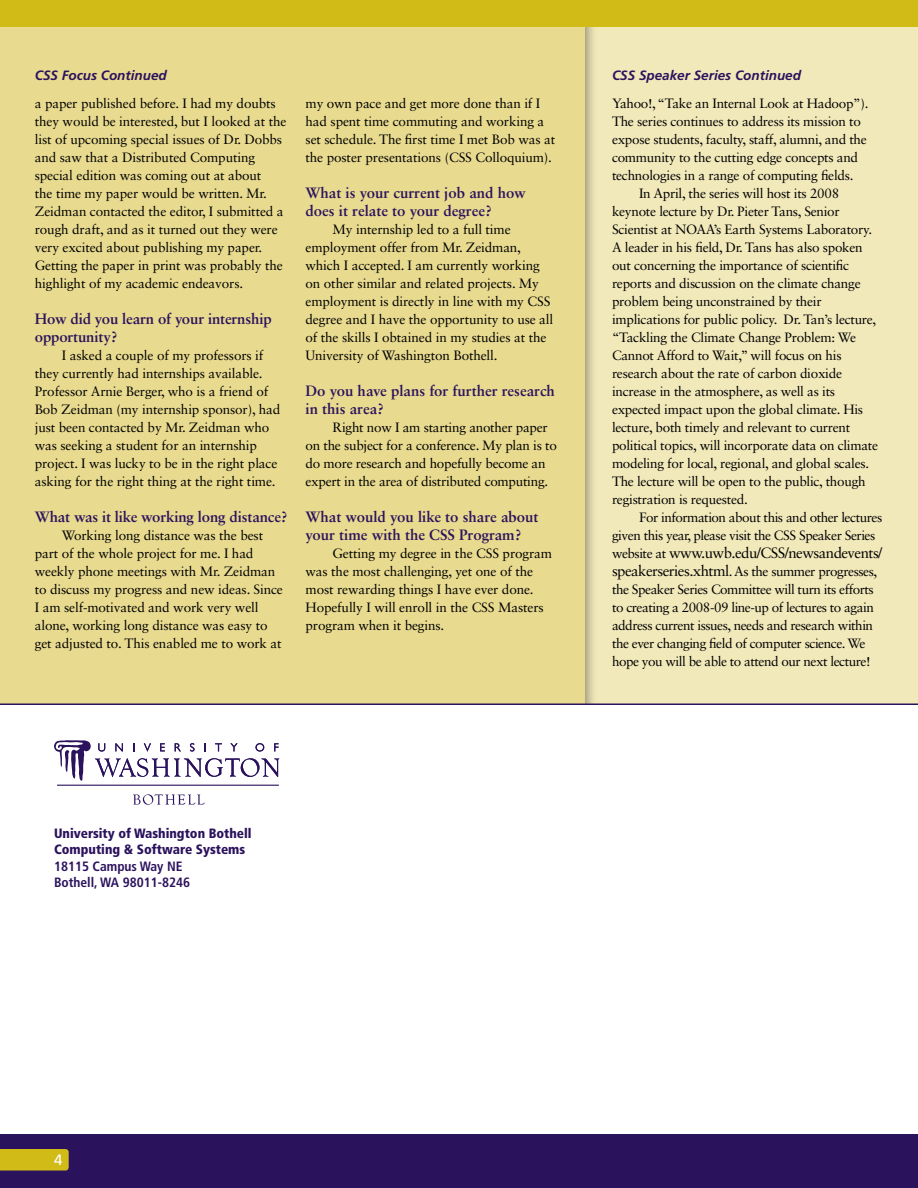
<style>
.page{position:relative;width:918px;height:1188px;background:#fff}
.page>*{position:absolute;margin:0;border:0;box-sizing:border-box;transform-origin:0 0}
.Body_Copy_no_indent{font:700 15px/18px "Sabon LT Std";color:#2b125d}
.Paragraph_Style_1{font:700 15px/18px "Sabon LT Std";letter-spacing:-.01em;color:#2b125d}
.Body_Copy_with_indent{font:15px "Sabon LT Std";letter-spacing:-.035em;color:#000}
.t1{font:15px "Frutiger";color:#fff}
.Paragraph_Style_1-2{font:13.5px/18px "Sabon LT Std";letter-spacing:-.01em;color:#000}
.Body_Copy_with_indent-2{font:13.5px/18px "Sabon LT Std";letter-spacing:-.02em;color:#000}
.Body_Copy_no_indent-2{font:900 condensed 13.5px "Frutiger LT Std";color:#2b125d}
.t2{font:italic 700 13.5px "Frutiger LT Std";color:#2b125d}
.Body_Copy_no_indent-3{font:700 condensed 13.5px "Frutiger LT Std";color:#2b125d}
.s1{font-size:13.5px}
.s2{font-size:15px}
</style>
<div class="page">
<div style="left:0;top:0;width:918px;height:704px;background:#f2e9bb"></div>
<div style="left:0;top:0;width:599px;height:704px;background:#000;opacity:.5"></div>
<div style="left:0;top:0;width:585px;height:704px;background:#e8da8f"></div>
<div style="left:0;top:1134px;width:918px;height:54px;background:#2b125d"></div>
<div style="left:0;top:1149px;width:69px;height:22px;background:#d1bb17"></div>
<svg style="left:133px;top:794px;width:72px;height:11px"></svg>
<hr style="left:57px;top:785px;width:222px;height:1px;background:#2b125d">
<svg style="left:54px;top:740px;width:225px;height:41px"></svg>
<hr style="left:0;top:704px;width:918px;height:1px;background:#2b125d">
<div style="left:0;top:0;width:918px;height:27px;background:#d1bb17"></div>
<p class="t2" style="left:35px;top:67px;width:134px">CSS Focus Continued</p>
<p class="t2" style="left:612px;top:67px;width:191px">CSS Speaker Series Continued</p>
<p class="Paragraph_Style_1-2" style="left:35px;top:94px;width:253px">a paper published before. I had my doubts they would be interested, but I looked at the list of upcoming special issues of Dr. Dobbs and saw that a Distributed Computing special edition was coming out at about<br>the time my paper would be written. Mr.<br>Zeidman contacted the editor, I submitted a rough draft, and as it turned out they were very excited about publishing my paper.<br>Getting the paper in print was probably the highlight of my academic endeavors.</p>
<p class="Paragraph_Style_1" style="left:35px;top:309px;width:238px">How did you learn of your internship opportunity?</p>
<p class="Paragraph_Style_1-2" style="left:35px;top:346px;width:247px;text-indent:27px">I asked a couple of my professors if they currently had internships available.<br>Professor Arnie Berger, who is a friend of Bob Zeidman (my internship sponsor), had just been contacted by Mr. Zeidman who was seeking a student for an internship project. I was lucky to be in the right place asking for the right thing at the right time.</p>
<p class="Body_Copy_no_indent" style="left:35px;top:507px;width:254px">What was it like working long distance?</p>
<p class="Paragraph_Style_1-2" style="left:35px;top:526px;width:250px;text-indent:27px">Working long distance was the best part of the whole project for me. I had weekly phone meetings with Mr. Zeidman to discuss my progress and new ideas. Since I am self-motivated and work very well alone, working long distance was easy to get adjusted to. This enabled me to work at</p>
<p class="Paragraph_Style_1-2" style="left:306px;top:94px;width:251px">my own pace and get more done than if I had spent time commuting and working a set schedule. The first time I met Bob was at the poster presentations (CSS Colloquium).</p>
<p class="Body_Copy_no_indent" style="left:306px;top:183px;width:222px">What is your current job and how does it relate to your degree?</p>
<p class="Paragraph_Style_1-2" style="left:306px;top:220px;width:249px;text-indent:27px">My internship led to a full time employment offer from Mr. Zeidman, which I accepted. I am currently working on other similar and related projects. My employment is directly in line with my CSS degree and I have the opportunity to use all of the skills I obtained in my studies at the University of Washington Bothell.</p>
<p class="Body_Copy_no_indent" style="left:306px;top:381px;width:251px">Do you have plans for further research in this area?</p>
<p class="Paragraph_Style_1-2" style="left:306px;top:418px;width:253px;text-indent:27px">Right now I am starting another paper on the subject for a conference. My plan is to do more research and hopefully become an expert in the area of distributed computing.</p>
<p class="Body_Copy_no_indent" style="left:306px;top:507px;width:234px">What would you like to share about your time with the CSS Program?</p>
<p class="Paragraph_Style_1-2" style="left:306px;top:544px;width:248px;text-indent:27px">Getting my degree in the CSS program was the most challenging, yet one of the most rewarding things I have ever done.<br>Hopefully I will enroll in the CSS Masters program when it begins.</p>
<p class="Body_Copy_with_indent-2" style="left:612px;top:94px;width:258px">Yahoo!, “Take an Internal Look at Hadoop”).<br>The series continues to address its mission to expose students, faculty, staff, alumni, and the community to the cutting edge concepts and technologies in a range of computing fields.</p>
<p class="Body_Copy_with_indent-2" style="left:612px;top:184px;width:268px;text-indent:27px">In April, the series will host its 2008 keynote lecture by Dr. Pieter Tans, Senior Scientist at NOAA’s Earth Systems Laboratory.<br>A leader in his field, Dr. Tans has also spoken out concerning the importance of scientific reports and discussion on the climate change problem being unconstrained by their implications for public policy. Dr. Tan’s lecture, “Tackling the Climate Change Problem: We Cannot Afford to Wait,” will focus on his research about the rate of carbon dioxide increase in the atmosphere, as well as its expected impact upon the global climate. His lecture, both timely and relevant to current political topics, will incorporate data on climate modeling for local, regional, and global scales.<br>The lecture will be open to the public, though registration is requested.</p>
<p class="Body_Copy_with_indent-2" style="left:612px;top:508px;width:272px;text-indent:27px">For information about this and other lectures given this year, please visit the CSS Speaker Series</p>
<p class="Body_Copy_with_indent" style="left:612px;top:544px;width:272px"><span class="s1">website at</span> www.uwb.edu/CSS/newsandevents/</p>
<p class="Body_Copy_with_indent-2" style="left:612px;top:562px;width:267px"><span class="s2">speakerseries.xhtml</span>. As the summer progresses, the Speaker Series Committee will turn its efforts to creating a 2008-09 line-up of lectures to again address current issues, needs and research within the ever changing field of computer science. We hope you will be able to attend our next lecture!</p>
<p class="Body_Copy_no_indent-2" style="left:54px;top:825px;width:199px">University of Washington Bothell</p>
<p class="Body_Copy_no_indent-2" style="left:54px;top:842px;width:193px">Computing &amp; Software Systems</p>
<p class="Body_Copy_no_indent-3" style="left:54px;top:858px;width:130px">18115 Campus Way NE</p>
<p class="Body_Copy_no_indent-3" style="left:54px;top:875px;width:138px">Bothell, WA 98011-8246</p>
<p class="t1" style="left:54px;top:1151px;width:10px">4</p>
</div>
